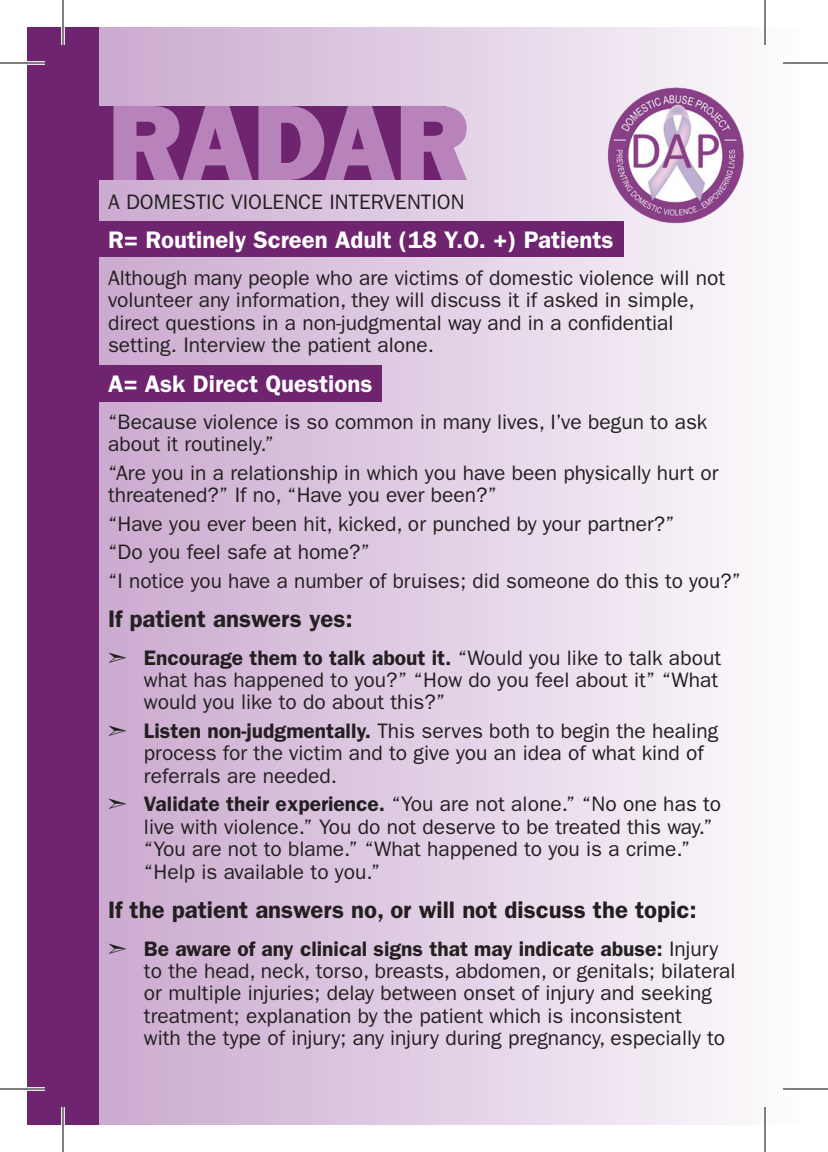
<style>
.page{position:relative;width:828px;height:1152px;background:#fff}
.page>*{position:absolute;margin:0;border:0;box-sizing:border-box;transform-origin:0 0}
.t1{font:800 108px "Franklin Gothic";color:#b783ba}
.t2{font:600 24px "Franklin Gothic";color:#231f20}
.t3{font:600 24px "Franklin Gothic";color:#fff}
.t4{font:21px/22.5px "Franklin Gothic";color:#231f20}
.s1{font-weight:600}
</style>
<div class="page">
<div style="left:27px;top:27px;width:774px;height:1098px;background:linear-gradient(to right,#c5a0ca,#fcfcfd)"></div>
<div style="left:27px;top:27px;width:72px;height:1098px;background:#6f2470"></div>
<div style="left:73px;top:106px;width:373px;height:74px;background:#6f2470"></div>
<div style="left:76px;top:221px;width:547px;height:36px;background:#6f2470"></div>
<div style="left:76px;top:365px;width:306px;height:36px;background:#6f2470"></div>
<img style="left:603px;top:85px;width:144px;height:142px">
<svg style="left:27px;top:61px;width:18px;height:4px"></svg>
<hr style="left:783px;top:61px;width:45px;height:4px;background:#fff">
<svg style="left:27px;top:1087px;width:18px;height:4px"></svg>
<hr style="left:783px;top:1087px;width:45px;height:4px;background:#fff">
<svg style="left:61px;top:27px;width:4px;height:18px"></svg>
<svg style="left:61px;top:1107px;width:4px;height:18px"></svg>
<hr style="left:763px;top:0;width:4px;height:45px;background:#fff">
<hr style="left:763px;top:1107px;width:4px;height:45px;background:#fff">
<hr style="left:0;top:62px;width:45px;height:2px;background:#000">
<hr style="left:783px;top:62px;width:45px;height:2px;background:#000">
<hr style="left:0;top:1088px;width:45px;height:2px;background:#000">
<hr style="left:783px;top:1088px;width:45px;height:2px;background:#000">
<hr style="left:62px;top:0;width:2px;height:45px;background:#000">
<hr style="left:62px;top:1107px;width:2px;height:45px;background:#000">
<hr style="left:764px;top:0;width:2px;height:45px;background:#000">
<hr style="left:764px;top:1107px;width:2px;height:45px;background:#000">
<h1 class="t1" style="left:108px;top:79px;width:362px">RADAR</h1>
<p class="t4" style="left:108px;top:190px;width:358px">A DOMESTIC VIOLENCE INTERVENTION</p>
<p class="t3" style="left:108px;top:225px;width:507px">R= Routinely Screen Adult (18 Y.O. +) Patients</p>
<p class="t4" style="left:108px;top:267px;width:619px">Although many people who are victims of domestic violence will not volunteer any information, they will discuss it if asked in simple, direct questions in a non-judgmental way and in a confidential setting. Interview the patient alone.</p>
<p class="t3" style="left:108px;top:369px;width:266px">A= Ask Direct Questions</p>
<p class="t4" style="left:108px;top:411px;width:601px">“Because violence is so common in many lives, I’ve begun to ask about it routinely.”</p>
<p class="t4" style="left:108px;top:462px;width:612px">“Are you in a relationship in which you have been physically hurt or threatened?” If no, “Have you ever been?”</p>
<p class="t4" style="left:108px;top:510px;width:635px;line-height:28.5px">“Have you ever been hit, kicked, or punched by your partner?”<br>“Do you feel safe at home?”<br>“I notice you have a number of bruises; did someone do this to you?”</p>
<p class="t2" style="left:108px;top:605px;width:246px">If patient answers yes:</p>
<p class="t4" style="left:144px;top:646px;width:579px;text-indent:-36px">➣ <span class="s1">Encourage them to talk about it.</span> “Would you like to talk about what has happened to you?” “How do you feel about it” “What would you like to do about this?”</p>
<p class="t4" style="left:144px;top:720px;width:576px;text-indent:-36px">➣ <span class="s1">Listen non-judgmentally.</span> This serves both to begin the healing process for the victim and to give you an idea of what kind of referrals are needed.</p>
<p class="t4" style="left:144px;top:793px;width:579px;text-indent:-36px">➣ <span class="s1">Validate their experience.</span> “You are not alone.” “No one has to live with violence.” You do not deserve to be treated this way.” “You are not to blame.” “What happened to you is a crime.” “Help is available to you.”</p>
<p class="t2" style="left:108px;top:896px;width:590px">If the patient answers no, or will not discuss the topic:</p>
<p class="t4" style="left:144px;top:937px;width:593px;text-indent:-36px">➣ <span class="s1">Be aware of any clinical signs that may indicate abuse:</span> Injury to the head, neck, torso, breasts, abdomen, or genitals; bilateral or multiple injuries; delay between onset of injury and seeking treatment; explanation by the patient which is inconsistent<br>with the type of injury; any injury during pregnancy, especially to</p>
</div>
